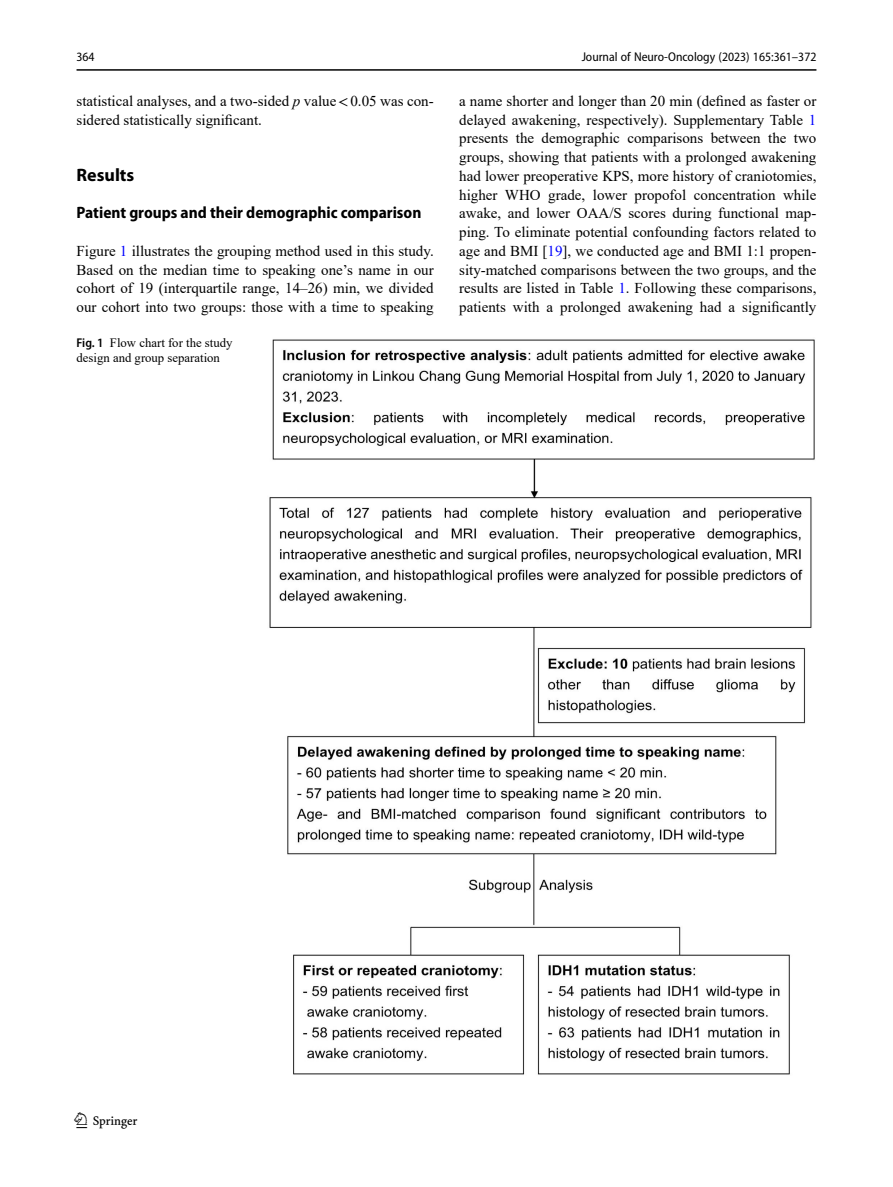
<style>
.page{position:relative;width:893px;height:1187px;background:#fff}
.page>*{position:absolute;margin:0;border:0;box-sizing:border-box;transform-origin:0 0}
.t1{font:22.5px "Springnew";color:#000}
.Head_1{font:700 18px "Myriad Pro";color:#000}
.Head_2_After_1{font:700 semi-condensed 16.5px "Myriad Pro";color:#000}
.Body_Text{font:15px/18.8px "Times New Roman";color:#000;text-align:justify}
.Figure_Caption_Side{font:12.75px/15px "Times New Roman";color:#000}
.t2{font:semi-condensed 12.75px "Myriad Pro";color:#000}
.s1{font-style:italic}
.s2{font-family:"STIX"}
.s3{color:#00f}
.s4{font-family:"Myriad Pro";font-weight:600;font-stretch:semi-condensed}
</style>
<div class="page">
<hr style="left:77px;top:69px;width:739px;height:2px;background:#000">
<img style="left:269px;top:339px;width:546px;height:736px">
<p class="t2" style="left:77px;top:49px;width:20px">364</p>
<p class="Body_Text" style="left:77px;top:91px;width:359px">statistical analyses, and a two-sided <span class="s1">p</span> value<span class="s2">&lt;</span>0.05 was con&shy;sidered statistically significant.</p>
<p class="Head_1" style="left:77px;top:163px;width:59px">Results</p>
<p class="Head_2_After_1" style="left:77px;top:203px;width:346px">Patient groups and their demographic comparison</p>
<p class="Body_Text" style="left:77px;top:241px;width:359px">Figure <span class="s3">1</span> illustrates the grouping method used in this study.<br>Based on the median time to speaking one’s name in our cohort of 19 (interquartile range, 14–26) min, we divided our cohort into two groups: those with a time to speaking</p>
<p class="Figure_Caption_Side" style="left:77px;top:334px;width:157px"><span class="s4">Fig. 1</span> Flow chart for the study design and group separation</p>
<p class="t2" style="left:582px;top:49px;width:236px">Journal of Neuro-Oncology (2023) 165:361–372</p>
<p class="Body_Text" style="left:459px;top:91px;width:359px">a name shorter and longer than 20 min (defined as faster or delayed awakening, respectively). Supplementary Table <span class="s3">1 </span>presents the demographic comparisons between the two groups, showing that patients with a prolonged awakening had lower preoperative KPS, more history of craniotomies, higher WHO grade, lower propofol concentration while awake, and lower OAA/S scores during functional map&shy;ping. To eliminate potential confounding factors related to age and BMI [<span class="s3">19</span>], we conducted age and BMI 1:1 propen&shy;sity-matched comparisons between the two groups, and the results are listed in Table <span class="s3">1</span>. Following these comparisons, patients with a prolonged awakening had a significantly</p>
<h1 class="t1" style="left:77px;top:1107px;width:63px">1 3</h1>
</div>
